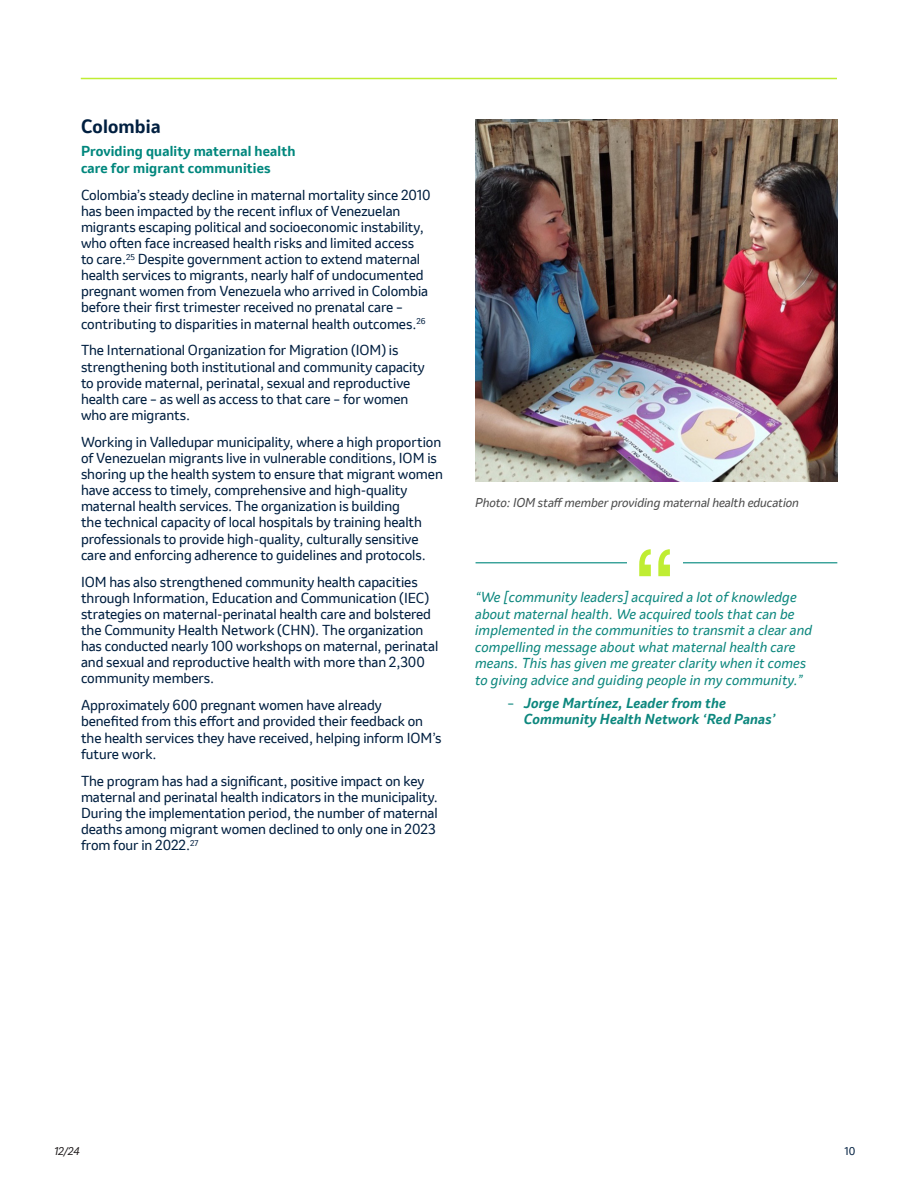
<style>
.page{position:relative;width:918px;height:1188px;background:#fff}
.page>*{position:absolute;margin:0;border:0;box-sizing:border-box;transform-origin:0 0}
.t1{font:700 18px "Invention";letter-spacing:.01em;color:#001f40}
.t2{font:13.5px/16.2px "Invention";letter-spacing:-.005em;color:#001f40}
.t3{font:italic 13.5px/16.5px "Invention";letter-spacing:.015em;color:#0d877e}
.t4{font:italic 700 13.5px/16.5px "Invention";letter-spacing:.015em;color:#0d877e}
.t5{font:700 13.5px/16.5px "Invention";letter-spacing:.01em;color:#00877d}
.t6{font:italic 12px "Invention";color:#4d4d4d}
.t7{font:italic 10.5px "Invention";color:#231f20}
.t8{font:10.5px "Invention";color:#001f40}
.s1{font-weight:400;font-style:normal}
</style>
<div class="page">
<hr style="left:81px;top:78px;width:756px;height:1px;background:#bfed33">
<hr style="left:476px;top:562px;width:361px;height:1px;background:#00877d">
<div style="left:627px;top:545px;width:55px;height:38px;background:#fff"></div>
<svg style="left:639px;top:549px;width:31px;height:27px"></svg>
<img style="left:475px;top:119px;width:362px;height:363px">
<p class="t1" style="left:81px;top:113px;width:81px">Colombia</p>
<p class="t5" style="left:81px;top:143px;width:216px">Providing quality maternal health care for migrant communities</p>
<p class="t2" style="left:81px;top:186px;width:351px">Colombia’s steady decline in maternal mortality since 2010 has been impacted by the recent influx of Venezuelan migrants escaping political and socioeconomic instability, who often face increased health risks and limited access<br>to care.<sup>25</sup> Despite government action to extend maternal health services to migrants, nearly half of undocumented pregnant women from Venezuela who arrived in Colombia before their first trimester received no prenatal care – contributing to disparities in maternal health outcomes.<sup>26</sup></p>
<p class="t2" style="left:81px;top:342px;width:345px">The International Organization for Migration (IOM) is strengthening both institutional and community capacity to provide maternal, perinatal, sexual and reproductive health care – as well as access to that care – for women who are migrants.</p>
<p class="t2" style="left:81px;top:434px;width:363px">Working in Valledupar municipality, where a high proportion of Venezuelan migrants live in vulnerable conditions, IOM is shoring up the health system to ensure that migrant women have access to timely, comprehensive and high-quality maternal health services. The organization is building<br>the technical capacity of local hospitals by training health professionals to provide high-quality, culturally sensitive care and enforcing adherence to guidelines and protocols.</p>
<p class="t2" style="left:81px;top:573px;width:359px">IOM has also strengthened community health capacities through Information, Education and Communication (IEC) strategies on maternal-perinatal health care and bolstered the Community Health Network (CHN). The organization has conducted nearly 100 workshops on maternal, perinatal and sexual and reproductive health with more than 2,300 community members.</p>
<p class="t2" style="left:81px;top:697px;width:362px">Approximately 600 pregnant women have already benefited from this effort and provided their feedback on the health services they have received, helping inform IOM’s future work.</p>
<p class="t2" style="left:81px;top:773px;width:359px">The program has had a significant, positive impact on key maternal and perinatal health indicators in the municipality.<br>During the implementation period, the number of maternal deaths among migrant women declined to only one in 2023 from four in 2022.<sup>27</sup></p>
<p class="t6" style="left:475px;top:494px;width:325px">Photo: IOM staff member providing maternal health education</p>
<p class="t3" style="left:475px;top:589px;width:338px">“We [community leaders] acquired a lot of knowledge about maternal health. We acquired tools that can be implemented in the communities to transmit a clear and compelling message about what maternal health care means. This has given me greater clarity when it comes to giving advice and guiding people in my community.”</p>
<p class="t4" style="left:524px;top:694px;width:253px;text-indent:-16px"><span class="s1">–</span> Jorge Martínez, Leader from the<br>Community Health Network ‘Red Panas’</p>
<p class="t7" style="left:54px;top:1144px;width:27px">12/24</p>
<p class="t8" style="left:845px;top:1144px;width:12px">10</p>
</div>
